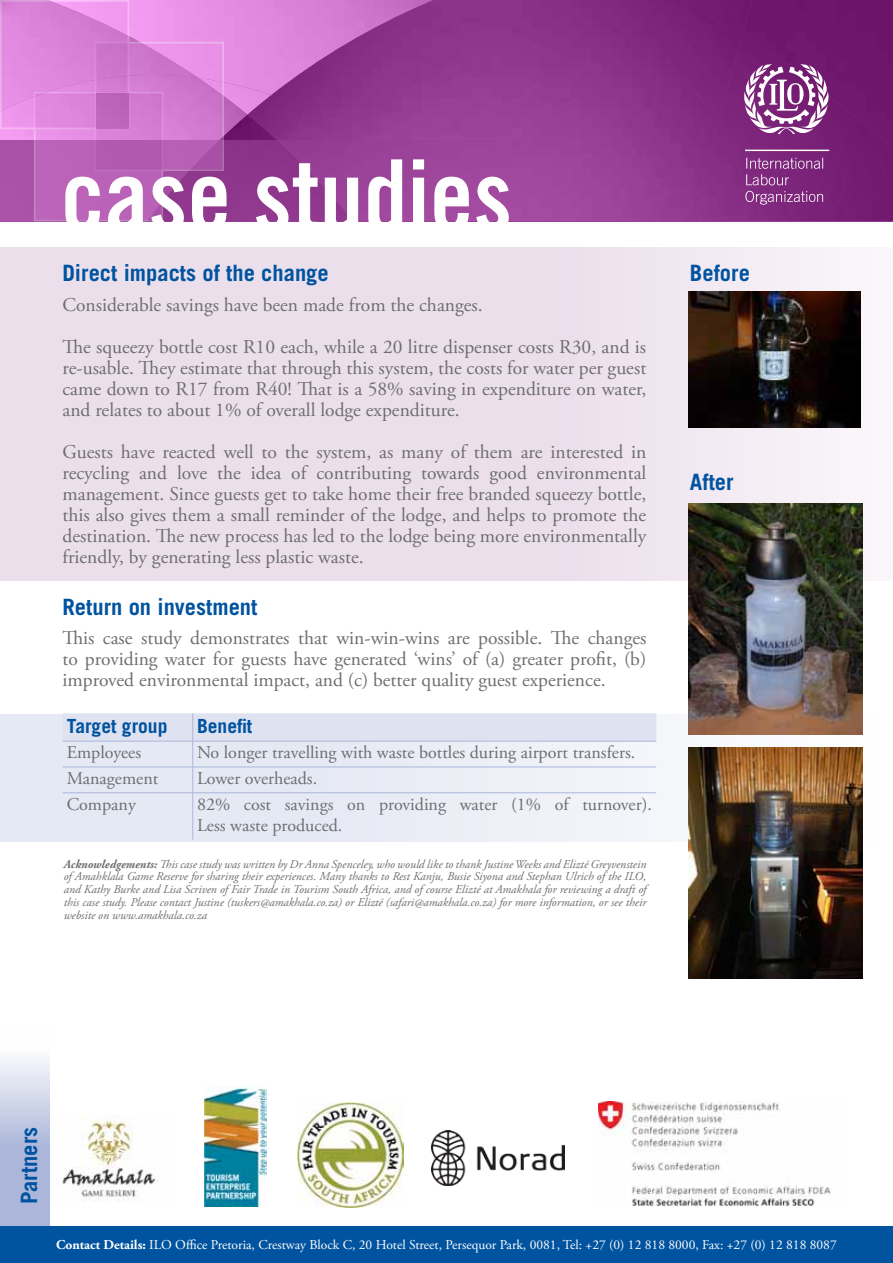
<style>
.page{position:relative;width:893px;height:1263px;background:#fff}
.page>*{position:absolute;margin:0;border:0;box-sizing:border-box;transform-origin:0 0}
.t1{font:99.15px "Trade Gothic Bold Cond Twenty";color:#fff}
.t2{font:700 22.5px "Trade Gothic";color:#00539f}
.t3{font:19.5px/21px "Adobe Garamond Pro";color:#6d6e71;text-align:justify}
.t4{font:700 19.5px "Trade Gothic";color:#00539f}
.t5{font:18px/21px "Adobe Garamond Pro";color:#6d6e71}
.t6{font:13.5px "Adobe Garamond Pro";color:#fff}
.t7{font:italic 12px/12.8px "Adobe Garamond Pro";color:#6d6e71;text-align:justify}
.s1{font-weight:700}
</style>
<div class="page">
<svg style="left:0;top:714px;width:863px;height:128px;fill:#e6eaf4"></svg>
<svg style="left:0;top:247px;width:863px;height:333px;background:#ece0ec"></svg>
<img style="left:247px;top:78px;width:24px;height:17px">
<img style="left:224px;top:75px;width:23px;height:40px">
<img style="left:271px;top:3px;width:35px;height:92px">
<img style="left:247px;top:95px;width:59px;height:20px">
<img style="left:224px;top:115px;width:54px;height:25px">
<div style="left:758px;top:0;width:135px;height:35px;background:#6d166b"></div>
<img style="left:742px;top:0;width:16px;height:35px">
<div style="left:742px;top:35px;width:151px;height:186px;background:#70196e"></div>
<div style="left:719px;top:0;width:23px;height:122px;background:#772075"></div>
<div style="left:719px;top:122px;width:81px;height:99px;background:#812a7f"></div>
<img style="left:306px;top:0;width:413px;height:221px">
<img style="left:278px;top:109px;width:188px;height:31px">
<div style="left:0;top:140px;width:614px;height:81px;background:linear-gradient(to bottom,#963f94,#9c459a)"></div>
<svg style="left:744px;top:64px;width:85px;height:70px"></svg>
<svg style="left:746px;top:158px;width:77px;height:27px;background:#8d428c"></svg>
<svg style="left:745px;top:191px;width:78px;height:14px"></svg>
<hr style="left:745px;top:150px;width:84px;height:1px;background:#fff">
<svg style="left:62px;top:713px;width:594px;height:79px;background:#e4e7f3"></svg>
<hr style="left:62px;top:792px;width:131px;height:1px;background:#abb6da">
<hr style="left:193px;top:792px;width:463px;height:1px;background:#abb6da">
<hr style="left:193px;top:793px;width:1px;height:46px;background:#abb6da">
<img style="left:689px;top:291px;width:171px;height:136px">
<img style="left:689px;top:504px;width:173px;height:230px">
<img style="left:689px;top:747px;width:173px;height:231px">
<img style="left:598px;top:1101px;width:233px;height:105px">
<img style="left:62px;top:1115px;width:97px;height:87px">
<img style="left:298px;top:1102px;width:105px;height:106px">
<img style="left:432px;top:1130px;width:133px;height:56px">
<img style="left:204px;top:1086px;width:63px;height:120px">
<svg style="left:0;top:0;width:224px;height:221px;background:#cb75c9"></svg>
<div style="left:96px;top:93px;width:32px;height:35px;background:#bb64b9"></div>
<svg style="left:0;top:1060px;width:50px;height:166px;background:#bec6e2"></svg>
<div style="left:0;top:1226px;width:893px;height:37px;background:#00539f"></div>
<h1 class="t1" style="left:61px;top:135px;width:453px">case studies</h1>
<p class="t2" style="left:62px;top:259px;width:268px">Direct impacts of the change</p>
<p class="t3" style="left:62px;top:284px;width:585px;line-height:42px">Considerable savings have been made from the changes.<br>The squeezy bottle cost R10 each, while a 20 litre dispenser costs R30, and is</p>
<p class="t3" style="left:62px;top:358px;width:585px">re-usable. They estimate that through this system, the costs for water per guest came down to R17 from R40! That is a 58% saving in expenditure on water, and relates to about 1% of overall lodge expenditure.</p>
<p class="t3" style="left:62px;top:442px;width:585px">Guests have reacted well to the system, as many of them are interested in recycling and love the idea of contributing towards good environmental management. Since guests get to take home their free branded squeezy bottle, this also gives them a small reminder of the lodge, and helps to promote the destination. The new process has led to the lodge being more environmentally friendly, by generating less plastic waste.</p>
<p class="t2" style="left:62px;top:593px;width:197px">Return on investment</p>
<p class="t3" style="left:62px;top:628px;width:585px">This case study demonstrates that win-win-wins are possible. The changes to providing water for guests have generated ‘wins’ of (a) greater profit, (b) improved environmental impact, and (c) better quality guest experience.</p>
<p class="t4" style="left:67px;top:714px;width:102px">Target group</p>
<p class="t4" style="left:197px;top:714px;width:57px">Benefit</p>
<p class="t5" style="left:67px;top:743px;width:76px">Employees</p>
<p class="t5" style="left:197px;top:743px;width:440px">No longer travelling with waste bottles during airport transfers.</p>
<p class="t5" style="left:67px;top:769px;width:93px">Management</p>
<p class="t5" style="left:197px;top:769px;width:122px">Lower overheads.</p>
<p class="t5" style="left:67px;top:794px;width:71px">Company</p>
<p class="t5" style="left:197px;top:794px;width:456px">82% cost savings on providing water (1% of turnover).<br>Less waste produced.</p>
<p class="t7" style="left:64px;top:858px;width:584px"><span class="s1">Acknowledgements:</span> This case study was written by Dr Anna Spenceley, who would like to thank Justine Weeks and Elizté Greyvenstein of Amahklala Game Reserve for sharing their experiences. Many thanks to Rest Kanju, Busie Siyona and Stephan Ulrich of the ILO, and Kathy Burke and Lisa Scriven of Fair Trade in Tourism South Africa, and of course Elizté at Amakhala for reviewing a draft of this case study. Please contact Justine (tuskers@amakhala.co.za) or Elizté (safari@amakhala.co.za) for more information, or see their website on www.amakhala.co.za</p>
<p class="t2" style="left:690px;top:259px;width:62px">Before</p>
<p class="t2" style="left:690px;top:469px;width:45px">After</p>
<p class="t2" style="left:15px;top:1204px;width:79px;rotate:-90deg">Partners</p>
<p class="t6" style="left:56px;top:1237px;width:782px"><span class="s1">Contact Details:</span> ILO Office Pretoria, Crestway Block C, 20 Hotel Street, Persequor Park, 0081, Tel: +27 (0) 12 818 8000, Fax: +27 (0) 12 818 8087</p>
</div>
